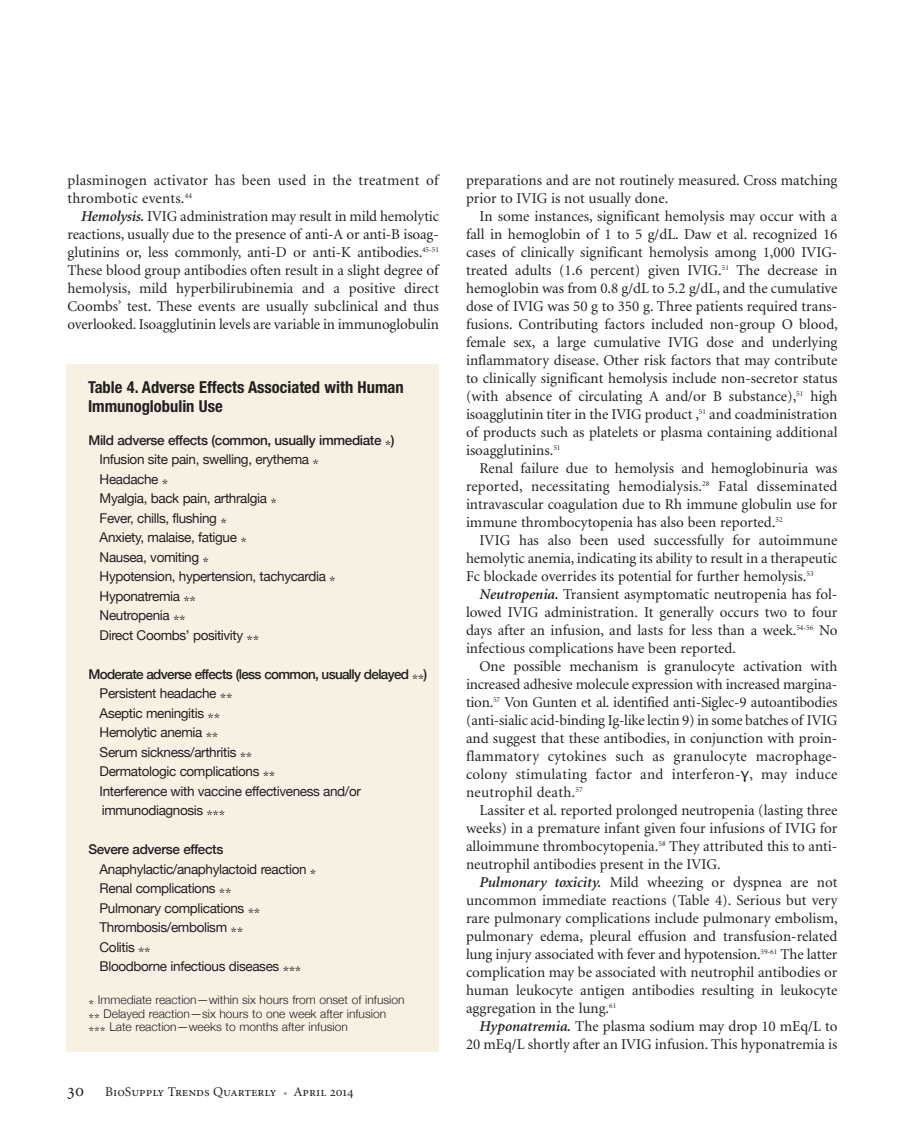
<style>
.page{position:relative;width:905px;height:1134px;background:#fff}
.page>*{position:absolute;margin:0;border:0;box-sizing:border-box;transform-origin:0 0}
.t1{font:700 condensed 16.5px/19.5px "Helvetica Neue";color:#231f20}
.t2{font:15px/18px "Minion";color:#231f20;text-align:justify}
.t3{font:13.5px/19.5px "Helvetica Neue";letter-spacing:-.03em;color:#231f20}
.t4{font:13.5px "Minion Regular SC";color:#231f20}
.t5{font:300 12px/13.5px "Helvetica Neue";color:#231f20}
.s1{font-weight:600;font-style:italic}
.s2{font-weight:500}
.s3{font-family:"Lucida Grande"}
.s4{font-family:"Lucida Grande";font-weight:400}
.s5{font-size:18px}
.s6{color:#939598}
</style>
<div class="page">
<div style="left:66px;top:364px;width:373px;height:687px;background:#f7f1e4"></div>
<p class="t2" style="left:68px;top:172px;width:372px">plasminogen activator has been used in the treatment of thrombotic events.<sup>44</sup></p>
<p class="t2" style="left:67px;top:208px;width:373px;text-indent:14px"><span class="s1">Hemolysis.</span> IVIG administration may result in mild hemolytic reactions, usually due to the presence of anti-A or anti-B isoag&shy;glutinins or, less commonly, anti-D or anti-K antibodies.<sup>45-51<br></sup>These blood group antibodies often result in a slight degree of hemolysis, mild hyperbilirubinemia and a positive direct Coombs’ test. These events are usually subclinical and thus overlooked. Isoagglutinin levels are variable in immunoglobulin</p>
<p class="t1" style="left:88px;top:376px;width:317px">Table 4. Adverse Effects Associated with Human<br>Immunoglobulin Use</p>
<p class="t3" style="left:100px;top:430px;width:296px;text-indent:-11px"><span class="s2">Mild adverse effects (common, usually immediate</span> <span class="s3">⁎</span><span class="s2">)<br></span>Infusion site pain, swelling, erythema <span class="s3">⁎<br></span>Headache <span class="s3">⁎<br></span>Myalgia, back pain, arthralgia <span class="s3">⁎<br></span>Fever, chills, flushing <span class="s3">⁎<br></span>Anxiety, malaise, fatigue <span class="s3">⁎<br></span>Nausea, vomiting <span class="s3">⁎<br></span>Hypotension, hypertension, tachycardia <span class="s3">⁎<br></span>Hyponatremia <span class="s3">⁎⁎<br></span>Neutropenia <span class="s3">⁎⁎<br></span>Direct Coombs’ positivity <span class="s3">⁎⁎</span></p>
<p class="t3" style="left:100px;top:664px;width:329px;text-indent:-11px"><span class="s2">Moderate adverse effects (less common, usually delayed</span> <span class="s3">⁎⁎</span><span class="s2">)<br></span>Persistent headache <span class="s3">⁎⁎<br></span>Aseptic meningitis <span class="s3">⁎⁎<br></span>Hemolytic anemia <span class="s3">⁎⁎<br></span>Serum sickness/arthritis <span class="s3">⁎⁎<br></span>Dermatologic complications <span class="s3">⁎⁎<br></span>Interference with vaccine effectiveness and/or immunodiagnosis <span class="s3">⁎⁎⁎</span></p>
<p class="t3" style="left:100px;top:839px;width:218px;text-indent:-11px"><span class="s2">Severe adverse effects<br></span>Anaphylactic/anaphylactoid reaction <span class="s3">⁎<br></span>Renal complications <span class="s3">⁎⁎<br></span>Pulmonary complications <span class="s3">⁎⁎<br></span>Thrombosis/embolism <span class="s3">⁎⁎<br></span>Colitis <span class="s3">⁎⁎<br></span>Bloodborne infectious diseases <span class="s3">⁎⁎⁎</span></p>
<p class="t5" style="left:88px;top:993px;width:318px"><span class="s4">⁎</span> Immediate reaction—within six hours from onset of infusion <span class="s4">⁎⁎</span> Delayed reaction—six hours to one week after infusion <span class="s4">⁎⁎⁎</span> Late reaction—weeks to months after infusion</p>
<p class="t4" style="left:68px;top:1087px;width:287px"><span class="s5">30</span> BioSupply Trends Quarterly <span class="s6">•</span> April 2014</p>
<p class="t2" style="left:466px;top:172px;width:373px">preparations and are not routinely measured. Cross matching prior to IVIG is not usually done.</p>
<p class="t2" style="left:466px;top:208px;width:373px;text-indent:14px">In some instances, significant hemolysis may occur with a fall in hemoglobin of 1 to 5 g/dL. Daw et al. recognized 16 cases of clinically significant hemolysis among 1,000 IVIG&shy;treated adults (1.6 percent) given IVIG.<sup>51</sup> The decrease in hemoglobin was from 0.8 g/dL to 5.2 g/dL, and the cumulative dose of IVIG was 50 g to 350 g. Three patients required trans&shy;fusions. Contributing factors included non-group O blood, female sex, a large cumulative IVIG dose and underlying inflammatory disease. Other risk factors that may contribute to clinically significant hemolysis include non-secretor status (with absence of circulating A and/or B substance),<sup>51</sup> high isoagglutinin titer in the IVIG product ,<sup>51</sup> and coadministration of products such as platelets or plasma containing additional isoagglutinins.<sup>51</sup></p>
<p class="t2" style="left:466px;top:460px;width:373px;text-indent:14px">Renal failure due to hemolysis and hemoglobinuria was reported, necessitating hemodialysis.<sup>28</sup> Fatal disseminated intravascular coagulation due to Rh immune globulin use for immune thrombocytopenia has also been reported.<sup>52</sup></p>
<p class="t2" style="left:466px;top:532px;width:373px;text-indent:13px">IVIG has also been used successfully for autoimmune hemolytic anemia, indicating its ability to result in a therapeutic Fc blockade overrides its potential for further hemolysis.<sup>53</sup></p>
<p class="t2" style="left:466px;top:586px;width:373px;text-indent:14px"><span class="s1">Neutropenia.</span> Transient asymptomatic neutropenia has fol&shy;lowed IVIG administration. It generally occurs two to four days after an infusion, and lasts for less than a week.<sup>54-56</sup> No infectious complications have been reported.</p>
<p class="t2" style="left:466px;top:658px;width:373px;text-indent:14px">One possible mechanism is granulocyte activation with increased adhesive molecule expression with increased margina&shy;tion.<sup>57</sup> Von Gunten et al. identified anti-Siglec-9 autoantibodies (anti-sialic acid-binding Ig-like lectin 9) in some batches of IVIG and suggest that these antibodies, in conjunction with proin&shy;flammatory cytokines such as granulocyte macrophage&shy;colony stimulating factor and interferon-<span class="s3">γ</span>, may induce neutrophil death.<sup>57</sup></p>
<p class="t2" style="left:466px;top:802px;width:373px;text-indent:14px">Lassiter et al. reported prolonged neutropenia (lasting three weeks) in a premature infant given four infusions of IVIG for alloimmune thrombocytopenia.<sup>58</sup> They attributed this to anti&shy;neutrophil antibodies present in the IVIG.</p>
<p class="t2" style="left:466px;top:874px;width:373px;text-indent:14px"><span class="s1">Pulmonary toxicity.</span> Mild wheezing or dyspnea are not uncommon immediate reactions (Table 4). Serious but very rare pulmonary complications include pulmonary embolism, pulmonary edema, pleural effusion and transfusion-related lung injury associated with fever and hypotension.<sup>59-61</sup> The latter complication may be associated with neutrophil antibodies or human leukocyte antigen antibodies resulting in leukocyte aggregation in the lung.<sup>61</sup></p>
<p class="t2" style="left:466px;top:1018px;width:373px;text-align:right"><span class="s1">Hyponatremia.</span> The plasma sodium may drop 10 mEq/L to<br>20 mEq/L shortly after an IVIG infusion. This hyponatremia is</p>
</div>
